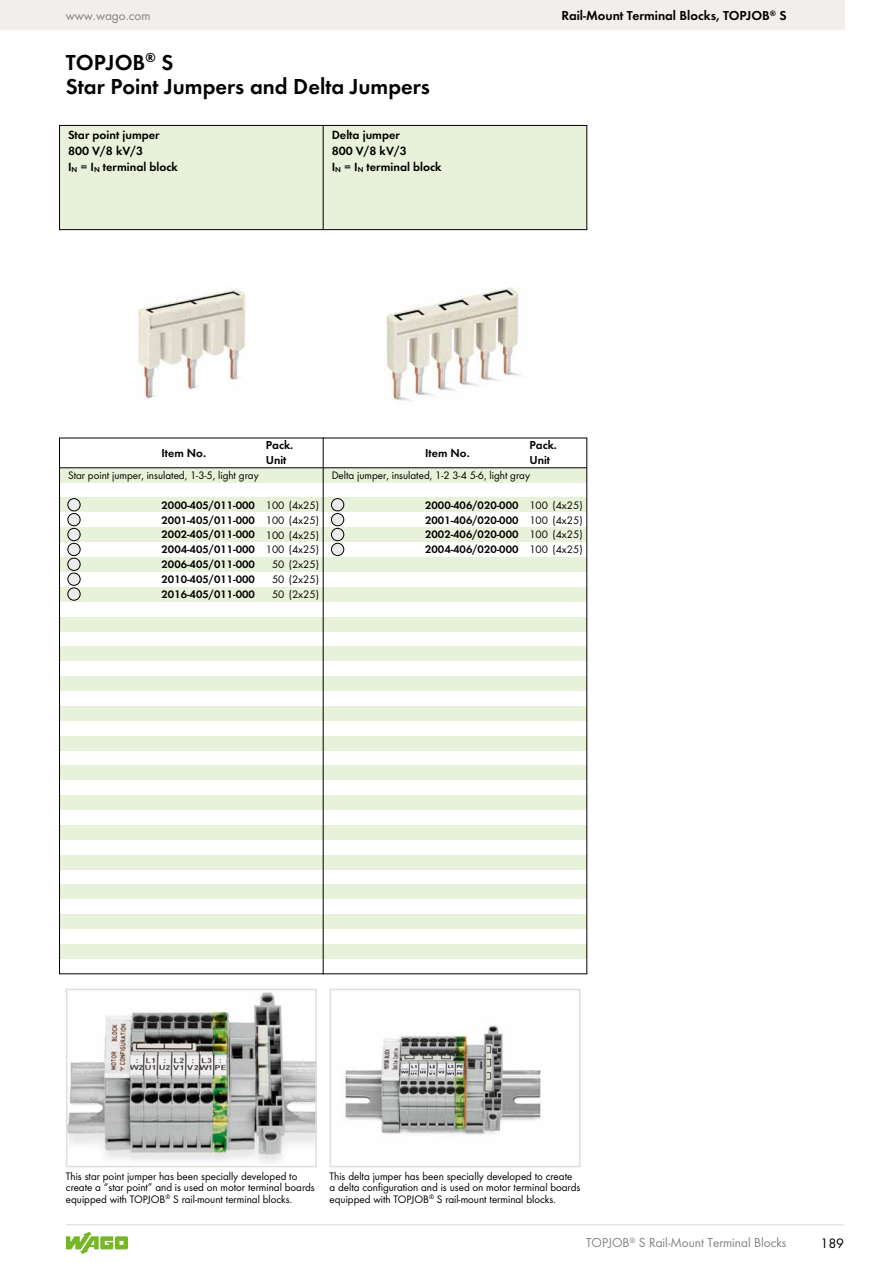
<style>
.page{position:relative;width:893px;height:1263px;background:#fff}
.page>*{position:absolute;margin:0;border:0;box-sizing:border-box;transform-origin:0 0}
.t1{font:22.5px/24px "WAGO Futura Dem";color:#000}
.t2{font:14.25px "WAGO Futura Boo";color:#000}
.t3{font:13.5px "WAGO Futura Boo";color:#868481}
.t4{font:13.5px "WAGO Futura Dem";color:#000}
.t5{font:12.3px "WAGO Futura Dem";color:#000}
.t6{font:12px/14.4px "WAGO Futura Dem";color:#000}
.t7{font:11.25px/14.9px "WAGO Futura Boo";color:#000;text-align:justify}
.t8{font:11.25px "WAGO Futura Dem";color:#000}
</style>
<div class="page">
<div style="left:0;top:0;width:844px;height:30px;background:#f1eeec"></div>
<hr style="left:66px;top:1224px;width:778px;height:1px;background:#e8e4e1">
<svg style="left:66px;top:1232px;width:62px;height:22px"></svg>
<div style="left:60px;top:468px;width:790px;height:15px;background:#e8f1d9"></div>
<div style="left:60px;top:497px;width:790px;height:15px;background:#e8f1d9"></div>
<div style="left:60px;top:527px;width:790px;height:15px;background:#e8f1d9"></div>
<div style="left:60px;top:557px;width:790px;height:15px;background:#e8f1d9"></div>
<div style="left:60px;top:587px;width:790px;height:15px;background:#e8f1d9"></div>
<div style="left:60px;top:617px;width:790px;height:14px;background:#e8f1d9"></div>
<div style="left:60px;top:646px;width:790px;height:15px;background:#e8f1d9"></div>
<div style="left:60px;top:676px;width:790px;height:15px;background:#e8f1d9"></div>
<div style="left:60px;top:706px;width:790px;height:15px;background:#e8f1d9"></div>
<div style="left:60px;top:736px;width:790px;height:14px;background:#e8f1d9"></div>
<div style="left:60px;top:765px;width:790px;height:15px;background:#e8f1d9"></div>
<div style="left:60px;top:795px;width:790px;height:15px;background:#e8f1d9"></div>
<div style="left:60px;top:825px;width:790px;height:15px;background:#e8f1d9"></div>
<div style="left:60px;top:855px;width:790px;height:15px;background:#e8f1d9"></div>
<div style="left:60px;top:884px;width:790px;height:15px;background:#e8f1d9"></div>
<div style="left:60px;top:914px;width:790px;height:15px;background:#e8f1d9"></div>
<div style="left:60px;top:944px;width:790px;height:15px;background:#e8f1d9"></div>
<div style="left:323px;top:125px;width:264px;height:105px;background:#e8f1d9"></div>
<div style="left:60px;top:125px;width:263px;height:105px;background:#e8f1d9"></div>
<div style="left:587px;top:125px;width:263px;height:1087px;background:#fff"></div>
<img style="left:384px;top:287px;width:138px;height:115px">
<img style="left:138px;top:289px;width:108px;height:111px">
<img style="left:69px;top:992px;width:245px;height:171px">
<div style="left:66px;top:989px;width:251px;height:178px;border:2px solid #e2deda"></div>
<img style="left:345px;top:1025px;width:196px;height:113px">
<div style="left:330px;top:989px;width:250px;height:178px;border:2px solid #e2deda"></div>
<div style="left:68px;top:499px;width:12px;height:12px;background:#ececec;border-radius:50%"></div>
<div style="left:68px;top:498px;width:12px;height:13px;border:1px solid #000;border-radius:50%"></div>
<div style="left:68px;top:513px;width:12px;height:13px;background:#ececec;border-radius:50%"></div>
<div style="left:68px;top:513px;width:12px;height:13px;border:1px solid #000;border-radius:50%"></div>
<div style="left:68px;top:528px;width:12px;height:13px;background:#ececec;border-radius:50%"></div>
<div style="left:68px;top:528px;width:12px;height:13px;border:1px solid #000;border-radius:50%"></div>
<div style="left:68px;top:543px;width:12px;height:13px;background:#ececec;border-radius:50%"></div>
<div style="left:68px;top:543px;width:12px;height:13px;border:1px solid #000;border-radius:50%"></div>
<div style="left:68px;top:558px;width:12px;height:12px;background:#ececec;border-radius:50%"></div>
<div style="left:68px;top:558px;width:12px;height:13px;border:1px solid #000;border-radius:50%"></div>
<div style="left:68px;top:573px;width:12px;height:12px;background:#ececec;border-radius:50%"></div>
<div style="left:68px;top:573px;width:12px;height:12px;border:1px solid #000;border-radius:50%"></div>
<div style="left:68px;top:588px;width:12px;height:12px;background:#ececec;border-radius:50%"></div>
<div style="left:68px;top:588px;width:12px;height:12px;border:1px solid #000;border-radius:50%"></div>
<div style="left:331px;top:499px;width:13px;height:12px;background:#ececec;border-radius:50%"></div>
<div style="left:331px;top:498px;width:13px;height:13px;border:1px solid #000;border-radius:50%"></div>
<div style="left:331px;top:513px;width:13px;height:13px;background:#ececec;border-radius:50%"></div>
<div style="left:331px;top:513px;width:13px;height:13px;border:1px solid #000;border-radius:50%"></div>
<div style="left:331px;top:528px;width:13px;height:13px;background:#ececec;border-radius:50%"></div>
<div style="left:331px;top:528px;width:13px;height:13px;border:1px solid #000;border-radius:50%"></div>
<div style="left:331px;top:543px;width:13px;height:13px;background:#ececec;border-radius:50%"></div>
<div style="left:331px;top:543px;width:13px;height:13px;border:1px solid #000;border-radius:50%"></div>
<hr style="left:59px;top:467px;width:264px;height:1px;background:#000">
<hr style="left:59px;top:438px;width:264px;height:1px;background:#000">
<hr style="left:323px;top:467px;width:264px;height:1px;background:#000">
<hr style="left:323px;top:438px;width:264px;height:1px;background:#000">
<hr style="left:586px;top:438px;width:1px;height:536px;background:#000">
<hr style="left:59px;top:438px;width:1px;height:536px;background:#000">
<hr style="left:323px;top:438px;width:1px;height:536px;background:#000">
<hr style="left:59px;top:125px;width:264px;height:1px;background:#000">
<hr style="left:323px;top:125px;width:264px;height:1px;background:#000">
<hr style="left:323px;top:973px;width:264px;height:1px;background:#000">
<hr style="left:59px;top:973px;width:264px;height:1px;background:#000">
<hr style="left:586px;top:125px;width:1px;height:105px;background:#000">
<hr style="left:323px;top:229px;width:264px;height:1px;background:#000">
<hr style="left:59px;top:125px;width:1px;height:105px;background:#000">
<hr style="left:323px;top:125px;width:1px;height:105px;background:#000">
<hr style="left:59px;top:229px;width:264px;height:1px;background:#000">
<p class="t3" style="left:66px;top:7px;width:86px">www.wago.com</p>
<h1 class="t1" style="left:66px;top:48px;width:366px">TOPJOB<sup>®</sup> S<br>Star Point Jumpers and Delta Jumpers</h1>
<p class="t5" style="left:68px;top:126px;width:93px">Star point jumper</p>
<p class="t5" style="left:332px;top:126px;width:70px">Delta jumper</p>
<p class="t5" style="left:68px;top:142px;width:77px">800 V/8 kV/3</p>
<p class="t5" style="left:332px;top:142px;width:77px">800 V/8 kV/3</p>
<p class="t5" style="left:68px;top:158px;width:111px">I<sub>N</sub> = I<sub>N</sub> terminal block</p>
<p class="t5" style="left:332px;top:158px;width:111px">I<sub>N</sub> = I<sub>N</sub> terminal block</p>
<p class="t4" style="left:561px;top:6px;width:227px">Rail-Mount Terminal Blocks, TOPJOB<sup>®</sup> S</p>
<p class="t6" style="left:266px;top:437px;width:29px">Pack.<br>Unit</p>
<p class="t6" style="left:162px;top:444px;width:46px">Item No.</p>
<p class="t7" style="left:68px;top:467px;width:192px">Star point jumper, insulated, 1-3-5, light gray</p>
<p class="t6" style="left:529px;top:437px;width:29px">Pack.<br>Unit</p>
<p class="t6" style="left:425px;top:444px;width:46px">Item No.</p>
<p class="t7" style="left:332px;top:467px;width:200px">Delta jumper, insulated, 1-2 3-4 5-6, light gray</p>
<p class="t8" style="left:162px;top:497px;width:95px">2000-405/011-000</p>
<p class="t7" style="left:529px;top:497px;width:55px">100 (4x25)<br>100 (4x25)<br>100 (4x25)<br>100 (4x25)</p>
<p class="t7" style="left:272px;top:556px;width:49px">50 (2x25)<br>50 (2x25)<br>50 (2x25)</p>
<p class="t8" style="left:425px;top:497px;width:95px">2000-406/020-000</p>
<p class="t7" style="left:266px;top:497px;width:55px">100 (4x25)<br>100 (4x25)<br>100 (4x25)<br>100 (4x25)</p>
<p class="t8" style="left:162px;top:512px;width:95px">2001-405/011-000</p>
<p class="t8" style="left:425px;top:512px;width:95px">2001-406/020-000</p>
<p class="t8" style="left:162px;top:526px;width:95px">2002-405/011-000</p>
<p class="t8" style="left:425px;top:526px;width:95px">2002-406/020-000</p>
<p class="t8" style="left:162px;top:541px;width:95px">2004-405/011-000</p>
<p class="t8" style="left:425px;top:541px;width:95px">2004-406/020-000</p>
<p class="t8" style="left:162px;top:556px;width:95px">2006-405/011-000</p>
<p class="t8" style="left:162px;top:571px;width:95px">2010-405/011-000</p>
<p class="t8" style="left:162px;top:586px;width:95px">2016-405/011-000</p>
<p class="t7" style="left:66px;top:1169px;width:250px;line-height:11.7px;text-align:left">This star point jumper has been specially developed to create a “star point” and is used on motor terminal boards equipped with TOPJOB<sup>®</sup> S rail-mount terminal blocks.</p>
<p class="t7" style="left:330px;top:1169px;width:252px;line-height:11.7px;text-align:left">This delta jumper has been specially developed to create a delta configuration and is used on motor terminal boards equipped with TOPJOB<sup>®</sup> S rail-mount terminal blocks.</p>
<p class="t3" style="left:586px;top:1233px;width:202px">TOPJOB<sup>®</sup> S Rail-Mount Terminal Blocks</p>
<p class="t2" style="left:820px;top:1233px;width:25px">189</p>
</div>
